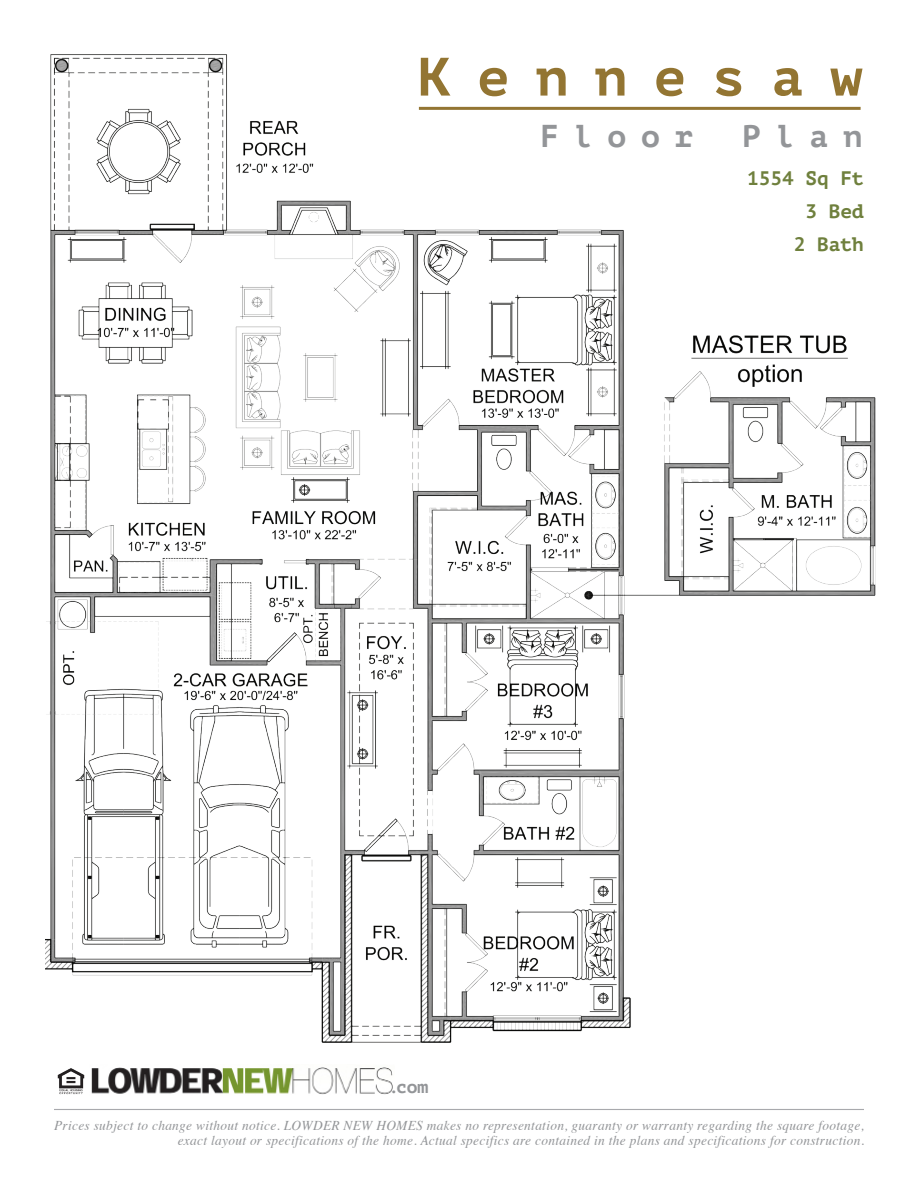
<style>
.page{position:relative;width:918px;height:1188px;background:#fff}
.page>*{position:absolute;margin:0;border:0;box-sizing:border-box;transform-origin:0 0}
.t1{font:700 54px "PT Mono";letter-spacing:.49em;color:#937532}
.t2{font:700 31.5px "PT Mono";letter-spacing:.47em;color:#939598}
.t3{font:700 19.5px "PT Mono";color:#6f803d}
.t4{font:700 18px "PT Mono";color:#939598}
.t5{font:italic 13.5px "Times";letter-spacing:.025em;color:#939598}
</style>
<div class="page">
<img style="left:57px;top:1068px;width:28px;height:27px">
<img style="left:91px;top:1067px;width:302px;height:28px">
<hr style="left:54px;top:1109px;width:810px;height:1px;background:#a8a9ad">
<img style="left:45px;top:54px;width:830px;height:989px">
<p class="t1" style="left:418px;top:45px;width:446px">Kennesaw</p>
<p class="t2" style="left:540px;top:118px;width:155px">Floor</p>
<p class="t2" style="left:742px;top:118px;width:122px">Plan</p>
<p class="t3" style="left:747px;top:166px;width:118px">1554 Sq Ft</p>
<p class="t3" style="left:806px;top:199px;width:60px">3 Bed</p>
<p class="t3" style="left:794px;top:232px;width:72px">2 Bath</p>
<p class="t4" style="left:389px;top:1076px;width:41px">.com</p>
<p class="t5" style="left:54px;top:1114px;width:811px">Prices subject to change without notice. LOWDER NEW HOMES makes no representation, guaranty or warranty regarding the square footage,</p>
<p class="t5" style="left:178px;top:1129px;width:688px">exact layout or specifications of the home. Actual specifics are contained in the plans and specifications for construction.</p>
</div>
